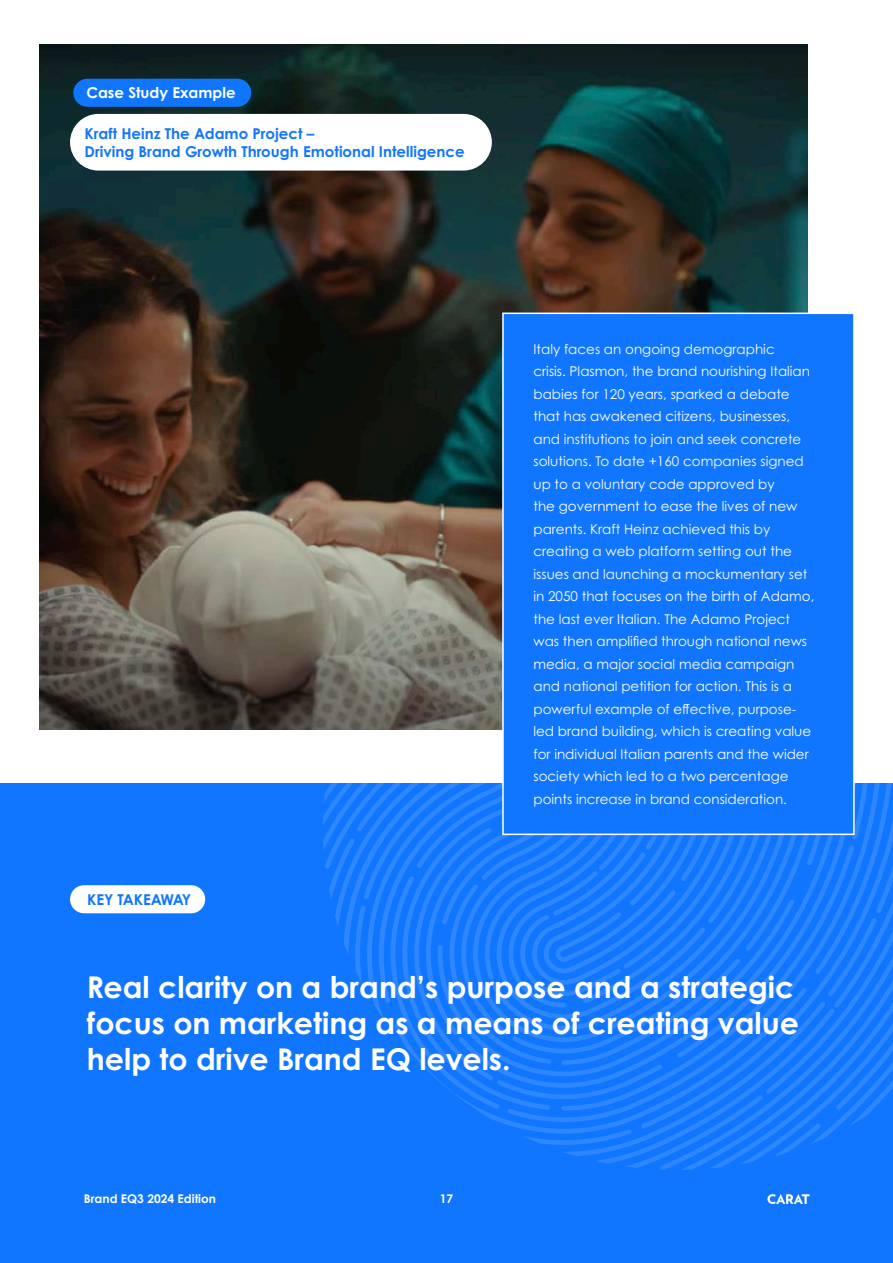
<style>
.page{position:relative;width:893px;height:1263px;background:#1176ff}
.page>*{position:absolute;margin:0;border:0;box-sizing:border-box;transform-origin:0 0}
.t1{font:700 30px/36px "Century Gothic Pro";color:#fff}
.t2{font:700 15px/18px "Century Gothic Pro";color:#1176ff}
.t3{font:700 15px "Century Gothic Pro";color:#fff}
.t4{font:13.5px/22.5px "Century Gothic Pro";color:#fff}
.t5{font:700 12px "Century Gothic Pro";color:#fff}
</style>
<div class="page">
<svg style="left:767px;top:1194px;width:42px;height:10px"></svg>
<div style="left:0;top:0;width:893px;height:782px;background:#fff"></div>
<svg style="left:323px;top:782px;width:570px;height:386px"></svg>
<div style="left:70px;top:885px;width:135px;height:28px;background:#fff;border-radius:14px"></div>
<img style="left:39px;top:45px;width:769px;height:685px">
<div style="left:503px;top:313px;width:351px;height:521px;background:#1176ff"></div>
<div style="left:502px;top:313px;width:353px;height:522px;border:2px solid #fff"></div>
<div style="left:70px;top:114px;width:422px;height:57px;background:#fff;border-radius:28px"></div>
<div style="left:73px;top:79px;width:178px;height:28px;background:#1176ff;border-radius:14px"></div>
<p class="t3" style="left:86px;top:83px;width:151px">Case Study Example</p>
<p class="t2" style="left:85px;top:124px;width:382px">Kraft Heinz The Adamo Project –<br>Driving Brand Growth Through Emotional Intelligence</p>
<p class="t2" style="left:87px;top:890px;width:105px">KEY TAKEAWAY</p>
<p class="t4" style="left:533px;top:337px;width:282px">Italy faces an ongoing demographic<br>crisis. Plasmon, the brand nourishing Italian babies for 120 years, sparked a debate that has awakened citizens, businesses, and institutions to join and seek concrete solutions. To date +160 companies signed up to a voluntary code approved by<br>the government to ease the lives of new parents. Kraft Heinz achieved this by creating a web platform setting out the issues and launching a mockumentary set in 2050 that focuses on the birth of Adamo, the last ever Italian. The Adamo Project was then amplified through national news media, a major social media campaign and national petition for action. This is a powerful example of effective, purpose&shy;led brand building, which is creating value for individual Italian parents and the wider society which led to a two percentage points increase in brand consideration.</p>
<p class="t1" style="left:87px;top:969px;width:713px">Real clarity on a brand’s purpose and a strategic focus on marketing as a means of creating value help to drive Brand EQ levels.</p>
<p class="t5" style="left:84px;top:1191px;width:134px">Brand EQ3 2024 Edition</p>
<p class="t5" style="left:440px;top:1191px;width:15px">17</p>
</div>
